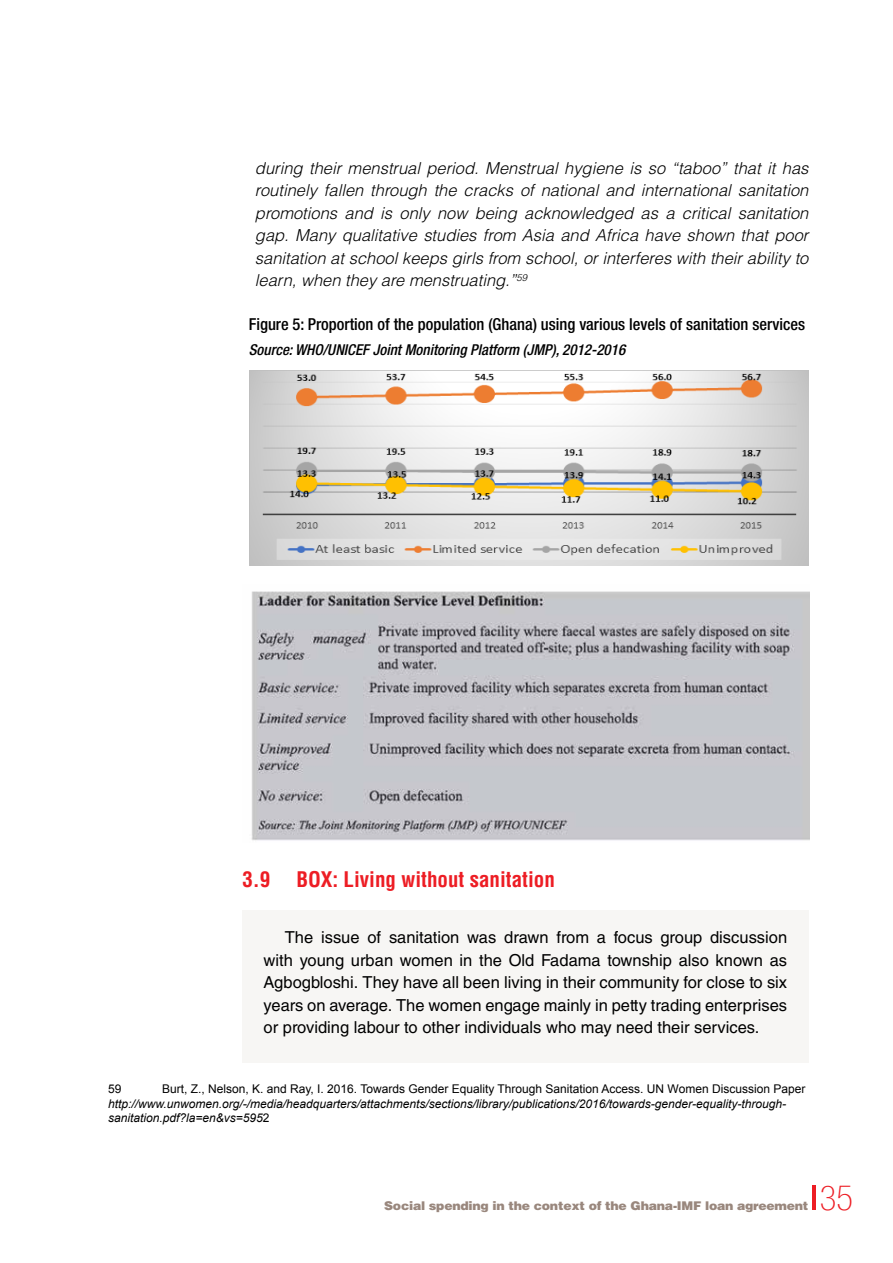
<style>
.page{position:relative;width:893px;height:1263px;background:#fff}
.page>*{position:absolute;margin:0;border:0;box-sizing:border-box;transform-origin:0 0}
.t1{font:100 condensed 34.5px "Helvetica Neue LT Com";color:#ed1d24}
.t2{font:700 condensed 21px "Helvetica LT Std";color:#ed1d24}
.t3{font:italic 300 16.5px/22.5px "Helvetica LT Std";color:#000;text-align:justify}
.t4{font:16.5px/22.5px "Helvetica LT Std";color:#000;text-align:justify}
.t5{font:500 condensed 16.5px "Helvetica Neue LT Com";color:#000}
.t6{font:italic 500 condensed 15px "Helvetica Neue LT Com";color:#000}
.t7{font:italic 12px/14.4px "Arial";color:#000}
.t8{font:12px "Arial";color:#000}
.t9{font:900 12px "Helvetica LT Std";letter-spacing:-.02em;color:#99877d;scale:1.04 1}
.s1{font-style:normal}
</style>
<div class="page">
<hr style="left:812px;top:1185px;width:4px;height:24px;background:#ed1d24">
<img style="left:249px;top:371px;width:559px;height:195px">
<img style="left:251px;top:591px;width:558px;height:250px">
<div style="left:242px;top:910px;width:566px;height:153px;background:#f7f6f4"></div>
<p class="t3" style="left:255px;top:157px;width:555px">during their menstrual period. Menstrual hygiene is so “taboo” that it has routinely fallen through the cracks of national and international sanitation promotions and is only now being acknowledged as a critical sanitation gap. Many qualitative studies from Asia and Africa have shown that poor sanitation at school keeps girls from school, or interferes with their ability to learn, when they are menstruating.”<sup>59</sup></p>
<p class="t5" style="left:249px;top:314px;width:558px">Figure 5: Proportion of the population (Ghana) using various levels of sanitation services</p>
<p class="t6" style="left:249px;top:341px;width:378px">Source: WHO/UNICEF Joint Monitoring Platform (JMP), 2012-2016</p>
<p class="t2" style="left:242px;top:866px;width:314px">3.9 BOX: Living without sanitation</p>
<p class="t4" style="left:264px;top:926px;width:525px;text-indent:21px">The issue of sanitation was drawn from a focus group discussion with young urban women in the Old Fadama township also known as Agbogbloshi. They have all been living in their community for close to six years on average. The women engage mainly in petty trading enterprises or providing labour to other individuals who may need their services.</p>
<p class="t8" style="left:108px;top:1081px;width:15px">59</p>
<p class="t8" style="left:162px;top:1081px;width:645px">Burt, Z., Nelson, K. and Ray, I. 2016. Towards Gender Equality Through Sanitation Access. UN Women Discussion Paper</p>
<p class="t7" style="left:108px;top:1096px;width:680px">http://www.unwomen.org/-/media/headquarters/attachments/sections/library/publications/2016/towards-gender-equality-through&shy;sanitation.pdf?la=en&amp;vs=595<span class="s1">2</span></p>
<p class="t9" style="left:384px;top:1197px;width:409px">Social spending in the context of the Ghana-IMF loan agreement</p>
<h1 class="t1" style="left:820px;top:1178px;width:35px">35</h1>
</div>
